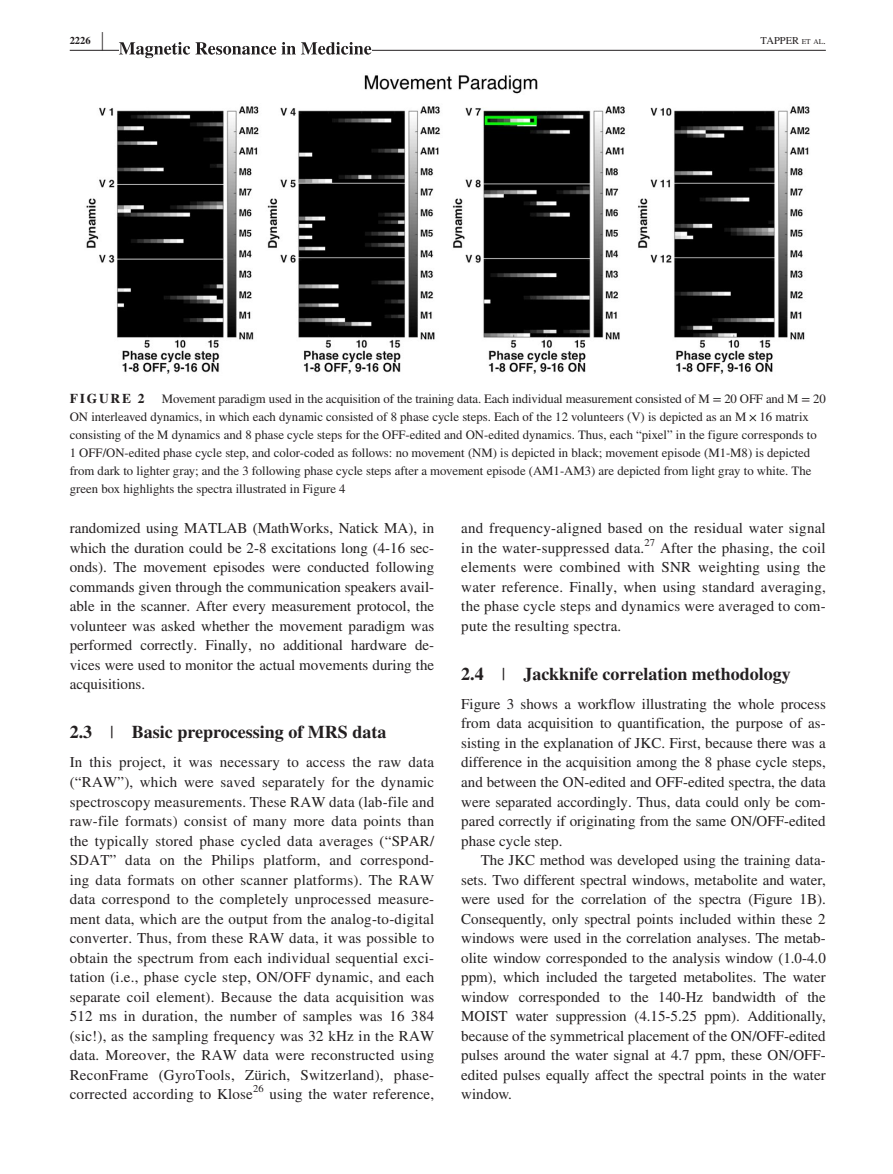
<style>
.page{position:relative;width:893px;height:1174px;background:#fff}
.page>*{position:absolute;margin:0;border:0;box-sizing:border-box;transform-origin:0 0}
.t1{font:700 25.95px "STIX";color:#231f20;scale:.36 1}
.t2{font:700 18px "STIX";color:#231f20}
.t3{font:15px/19.5px "STIX";letter-spacing:.015em;color:#231f20;text-align:justify}
.t4{font:700 13.5px "STIX";letter-spacing:.13em;color:#231f20}
.t5{font:12.75px/18px "STIX";color:#231f20}
.t6{font:10.5px "STIX";color:#231f20}
.t7{font:700 10.5px "STIX";color:#231f20}
.s1{font-size:7.35px}
.s2{font-style:inherit}
.s3{font-family:"STIX Math";font-size:12px;color:#000}
.s4{font-weight:400}
</style>
<div class="page">
<hr style="left:70px;top:50px;width:756px;height:1px;background:#231f20">
<svg style="left:119px;top:42px;width:252px;height:16px"></svg>
<img style="left:86px;top:75px;width:724px;height:299px">
<p class="t7" style="left:70px;top:34px;width:22px">2226</p>
<h1 class="t1" style="left:102px;top:26px;width:7px">|</h1>
<p class="t6" style="left:761px;top:33px;width:67px">TAPPER <span class="s1">et al</span><span class="s2">.</span></p>
<p class="t4" style="left:70px;top:390px;width:76px">FIGURE 2</p>
<p class="t5" style="left:70px;top:391px;width:757px;text-indent:92px">Movement paradigm used in the acquisition of the training data. Each individual measurement consisted of M = 20 OFF and M = 20<br>ON interleaved dynamics, in which each dynamic consisted of 8 phase cycle steps. Each of the 12 volunteers (V) is depicted as an M <span class="s3">×</span> 16 matrix consisting of the M dynamics and 8 phase cycle steps for the OFF‐edited and ON‐edited dynamics. Thus, each “pixel” in the figure corresponds to 1 OFF/ON‐edited phase cycle step, and color‐coded as follows: no movement (NM) is depicted in black; movement episode (M1‐M8) is depicted from dark to lighter gray; and the 3 following phase cycle steps after a movement episode (AM1‐AM3) are depicted from light gray to white. The</p>
<p class="t3" style="left:70px;top:519px;width:366px">randomized using MATLAB (MathWorks, Natick MA), in which the duration could be 2‐8 excitations long (4‐16 sec&shy;onds). The movement episodes were conducted following commands given through the communication speakers avail&shy;able in the scanner. After every measurement protocol, the volunteer was asked whether the movement paradigm was performed correctly. Finally, no additional hardware de&shy;vices were used to monitor the actual movements during the acquisitions.</p>
<p class="t2" style="left:70px;top:721px;width:318px">2.3 <span class="s4">|</span> Basic preprocessing of MRS data</p>
<p class="t3" style="left:70px;top:753px;width:366px">In this project, it was necessary to access the raw data (“RAW”), which were saved separately for the dynamic spectroscopy measurements. These RAW data (lab‐file and raw‐file formats) consist of many more data points than the typically stored phase cycled data averages (“SPAR/ SDAT” data on the Philips platform, and correspond&shy;ing data formats on other scanner platforms). The RAW data correspond to the completely unprocessed measure&shy;ment data, which are the output from the analog‐to‐digital converter. Thus, from these RAW data, it was possible to obtain the spectrum from each individual sequential exci&shy;tation (i.e., phase cycle step, ON/OFF dynamic, and each separate coil element). Because the data acquisition was 512 ms in duration, the number of samples was 16 384 (sic!), as the sampling frequency was 32 kHz in the RAW data. Moreover, the RAW data were reconstructed using ReconFrame (GyroTools, Zürich, Switzerland), phase‐ corrected according to Klose<sup>26</sup> using the water reference,</p>
<p class="t3" style="left:461px;top:519px;width:366px">and frequency‐aligned based on the residual water signal in the water‐suppressed data.</p>
<p class="t6" style="left:645px;top:535px;width:12px">27</p>
<p class="t3" style="left:461px;top:539px;width:366px;text-indent:199px">After the phasing, the coil elements were combined with SNR weighting using the water reference. Finally, when using standard averaging, the phase cycle steps and dynamics were averaged to com&shy;pute the resulting spectra.</p>
<p class="t2" style="left:461px;top:663px;width:331px">2.4 <span class="s4">|</span> Jackknife correlation methodology</p>
<p class="t3" style="left:461px;top:695px;width:366px">Figure 3 shows a workflow illustrating the whole process from data acquisition to quantification, the purpose of as&shy;sisting in the explanation of JKC. First, because there was a difference in the acquisition among the 8 phase cycle steps, and between the ON‐edited and OFF‐edited spectra, the data were separated accordingly. Thus, data could only be com&shy;pared correctly if originating from the same ON/OFF‐edited phase cycle step.</p>
<p class="t3" style="left:461px;top:851px;width:366px;text-indent:20px">The JKC method was developed using the training data&shy;sets. Two different spectral windows, metabolite and water, were used for the correlation of the spectra (Figure 1B).<br>Consequently, only spectral points included within these 2 windows were used in the correlation analyses. The metab&shy;olite window corresponded to the analysis window (1.0‐4.0 ppm), which included the targeted metabolites. The water window corresponded to the 140‐Hz bandwidth of the MOIST water suppression (4.15‐5.25 ppm). Additionally, because of the symmetrical placement of the ON/OFF‐edited pulses around the water signal at 4.7 ppm, these ON/OFF‐ edited pulses equally affect the spectral points in the water window.</p>
</div>
